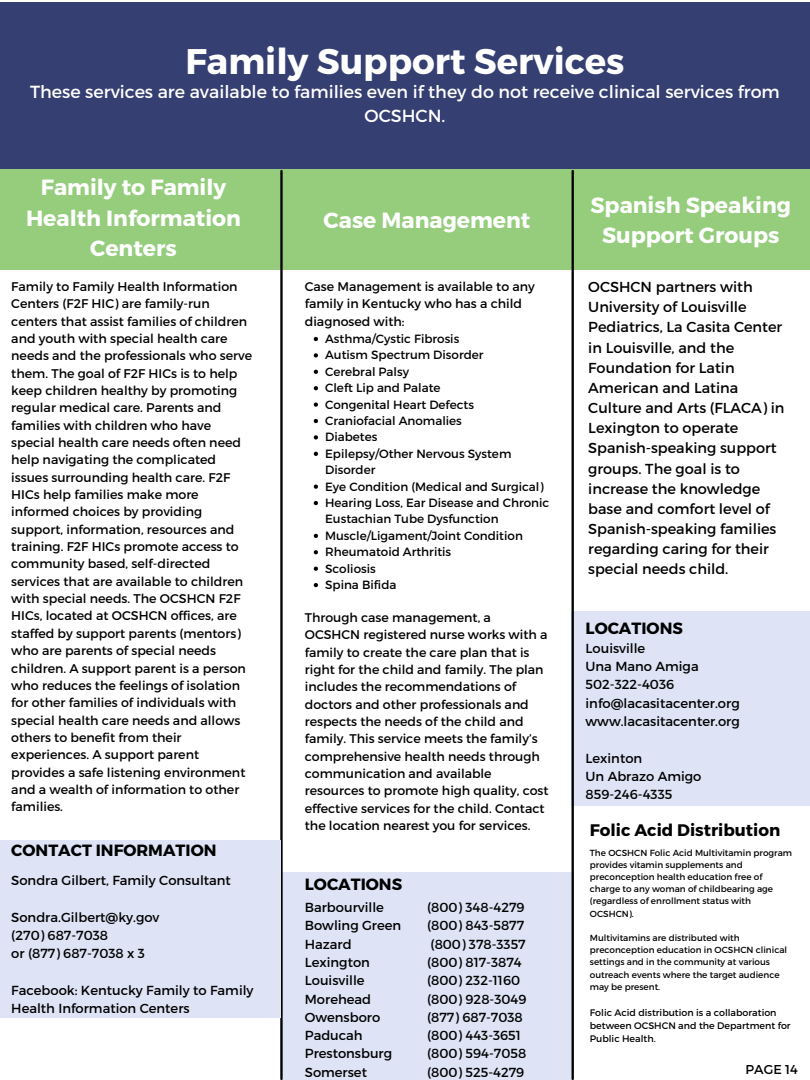
<style>
.page{position:relative;width:810px;height:1080px;background:#fff}
.page>*{position:absolute;margin:0;border:0;box-sizing:border-box;transform-origin:0 0}
.t1{font:700 35.62px "Montserrat";color:#fff}
.t2{font:700 22px/30.3px "Montserrat";color:#fff;text-align:center}
.t3{font:17.5px/24.4px "Montserrat";color:#fff;text-align:center}
.t4{font:700 16.69px "Montserrat";color:#000}
.t5{font:700 16.25px "Montserrat";color:#000}
.t6{font:14.5px/20.1px "Montserrat";color:#000}
.t7{font:13.12px/18.2px "Montserrat";color:#000}
.t8{font:12.88px "Montserrat";color:#000}
.t9{font:12.62px/17.4px "Montserrat";color:#000}
.t10{font:12.56px/17.4px "Montserrat";color:#000}
.t11{font:11.94px/16.4px "Montserrat";color:#000}
.t12{font:9.5px/13.1px "Montserrat";color:#000}
.t13{font:8.88px/12.2px "Montserrat";color:#000}
</style>
<div class="page">
<div style="left:0;top:3px;width:810px;height:167px;background:#353f71"></div>
<div style="left:0;top:170px;width:810px;height:100px;background:#95cd7d"></div>
<div style="left:280px;top:872px;width:294px;height:208px;background:#dee4f5"></div>
<hr style="left:280px;top:171px;width:3px;height:908px;background:#000">
<div style="left:572px;top:611px;width:238px;height:195px;background:#dee4f5"></div>
<hr style="left:572px;top:171px;width:2px;height:908px;background:#000">
<svg style="left:314px;top:337px;width:4px;height:4px"></svg>
<svg style="left:314px;top:353px;width:4px;height:5px"></svg>
<svg style="left:314px;top:370px;width:4px;height:4px"></svg>
<svg style="left:314px;top:386px;width:4px;height:4px"></svg>
<svg style="left:314px;top:403px;width:4px;height:4px"></svg>
<svg style="left:314px;top:419px;width:4px;height:4px"></svg>
<svg style="left:314px;top:435px;width:4px;height:5px"></svg>
<svg style="left:314px;top:452px;width:4px;height:4px"></svg>
<svg style="left:314px;top:485px;width:4px;height:4px"></svg>
<svg style="left:314px;top:501px;width:4px;height:4px"></svg>
<svg style="left:314px;top:534px;width:4px;height:4px"></svg>
<svg style="left:314px;top:550px;width:4px;height:4px"></svg>
<svg style="left:314px;top:567px;width:4px;height:4px"></svg>
<svg style="left:314px;top:583px;width:4px;height:4px"></svg>
<div style="left:0;top:840px;width:280px;height:178px;background:#dee4f5"></div>
<h1 class="t1" style="left:185px;top:38px;width:441px">Family Support Services</h1>
<h3 class="t3" style="left:30px;top:79px;width:751px">These services are available to families even if they do not receive clinical services from<br>OCSHCN.</h3>
<h2 class="t2" style="left:26px;top:171px;width:217px">Family to Family<br>Health Information<br>Centers</h2>
<p class="t9" style="left:11px;top:277px;width:242px">Family to Family Health Information Centers (F2F HIC) are family-run centers that assist families of children and youth with special health care needs and the professionals who serve them. The goal of F2F HICs is to help keep children healthy by promoting regular medical care. Parents and families with children who have special health care needs often need help navigating the complicated issues surrounding health care. F2F HICs help families make more informed choices by providing support, information, resources and training. F2F HICs promote access to community based, self-directed services that are available to children with special needs. The OCSHCN F2F HICs, located at OCSHCN offices, are staffed by support parents (mentors) who are parents of special needs children. A support parent is a person who reduces the feelings of isolation for other families of individuals with special health care needs and allows others to benefit from their experiences. A support parent provides a safe listening environment and a wealth of information to other families.</p>
<p class="t5" style="left:11px;top:840px;width:207px">CONTACT INFORMATION</p>
<p class="t7" style="left:11px;top:870px;width:221px">Sondra Gilbert, Family Consultant</p>
<p class="t7" style="left:11px;top:907px;width:150px">Sondra.Gilbert@ky.gov (270) 687-7038<br>or (877) 687-7038 x 3</p>
<p class="t7" style="left:11px;top:980px;width:244px">Facebook: Kentucky Family to Family<br>Health Information Centers</p>
<h2 class="t2" style="left:324px;top:204px;width:208px">Case Management</h2>
<p class="t10" style="left:305px;top:277px;width:232px">Case Management is available to any family in Kentucky who has a child diagnosed with:</p>
<p class="t11" style="left:325px;top:330px;width:226px">Asthma/Cystic Fibrosis<br>Autism Spectrum Disorder<br>Cerebral Palsy<br>Cleft Lip and Palate<br>Congenital Heart Defects<br>Craniofacial Anomalies<br>Diabetes<br>Epilepsy/Other Nervous System<br>Disorder<br>Eye Condition (Medical and Surgical)<br>Hearing Loss, Ear Disease and Chronic<br>Eustachian Tube Dysfunction<br>Muscle/Ligament/Joint Condition<br>Rheumatoid Arthritis<br>Scoliosis<br>Spina Bifida</p>
<p class="t10" style="left:305px;top:608px;width:245px">Through case management, a OCSHCN registered nurse works with a family to create the care plan that is right for the child and family. The plan includes the recommendations of doctors and other professionals and respects the needs of the child and family. This service meets the family’s comprehensive health needs through communication and available resources to promote high quality, cost effective services for the child. Contact the location nearest you for services.</p>
<p class="t5" style="left:305px;top:873px;width:99px">LOCATIONS</p>
<p class="t7" style="left:305px;top:898px;width:98px">Barbourville<br>Bowling Green<br>Hazard<br>Lexington<br>Louisville<br>Morehead<br>Owensboro<br>Paducah<br>Prestonsburg<br>Somerset</p>
<p class="t7" style="left:427px;top:898px;width:101px">(800) 348-4279 (800) 843-5877 (800) 378-3357 (800) 817-3874 (800) 232-1160 (800) 928-3049 (877) 687-7038 (800) 443-3651 (800) 594-7058 (800) 525-4279</p>
<h2 class="t2" style="left:590px;top:189px;width:202px">Spanish Speaking<br>Support Groups</h2>
<p class="t6" style="left:588px;top:276px;width:198px">OCSHCN partners with<br>University of Louisville<br>Pediatrics, La Casita Center in Louisville, and the<br>Foundation for Latin<br>American and Latina<br>Culture and Arts (FLACA) in<br>Lexington to operate<br>Spanish-speaking support groups. The goal is to increase the knowledge base and comfort level of<br>Spanish-speaking families regarding caring for their special needs child.</p>
<p class="t5" style="left:586px;top:618px;width:99px">LOCATIONS</p>
<p class="t7" style="left:586px;top:638px;width:156px">Louisville<br>Una Mano Amiga<br>502-322-4036 info@lacasitacenter.org www.lacasitacenter.org</p>
<p class="t7" style="left:586px;top:748px;width:117px">Lexinton<br>Un Abrazo Amigo<br>859-246-4335</p>
<h3 class="t4" style="left:590px;top:819px;width:192px">Folic Acid Distribution</h3>
<p class="t13" style="left:590px;top:846px;width:204px">The OCSHCN Folic Acid Multivitamin program provides vitamin supplements and preconception health education free of charge to any woman of childbearing age (regardless of enrollment status with OCSHCN).</p>
<p class="t13" style="left:590px;top:931px;width:199px">Multivitamins are distributed with preconception education in OCSHCN clinical settings and in the community at various outreach events where the target audience may be present.</p>
<p class="t12" style="left:590px;top:1006px;width:202px">Folic Acid distribution is a collaboration between OCSHCN and the Department for<br>Public Health.</p>
<p class="t8" style="left:746px;top:1061px;width:54px">PAGE 14</p>
</div>
